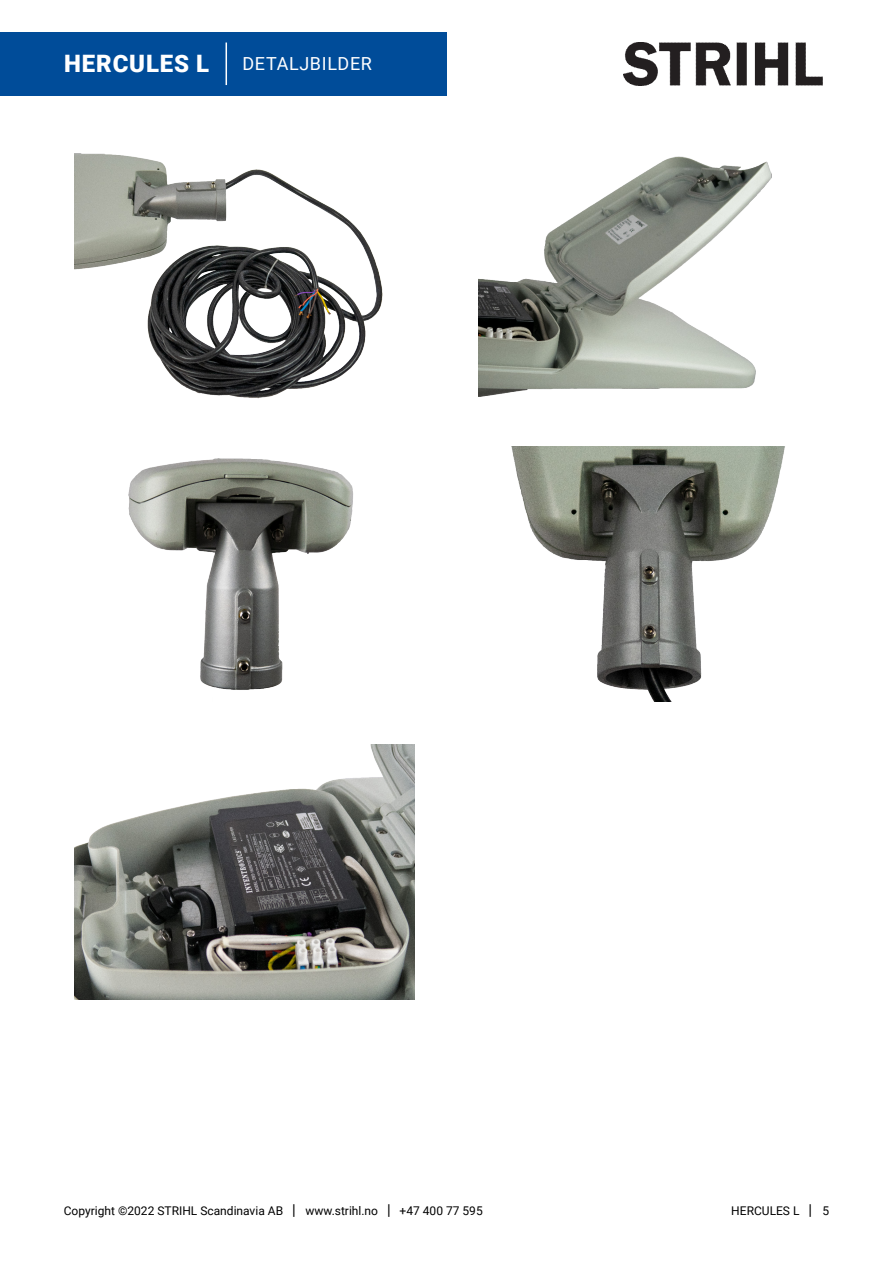
<style>
.page{position:relative;width:893px;height:1263px;background:#fff}
.page>*{position:absolute;margin:0;border:0;box-sizing:border-box;transform-origin:0 0}
.t1{font:900 24px "Roboto";letter-spacing:.035em;color:#fff}
.t2{font:18px "Roboto";letter-spacing:.035em;color:#fff}
.t3{font:12px "Roboto";color:#000001}
.s1{font-size:15px}
</style>
<div class="page">
<div style="left:0;top:32px;width:446px;height:64px;background:#004c99"></div>
<hr style="left:226px;top:43px;width:1px;height:42px;background:#fff">
<img style="left:624px;top:43px;width:198px;height:42px">
<img style="left:74px;top:153px;width:309px;height:246px">
<img style="left:478px;top:156px;width:294px;height:241px">
<img style="left:128px;top:458px;width:225px;height:232px">
<img style="left:511px;top:446px;width:274px;height:256px">
<img style="left:74px;top:744px;width:341px;height:255px">
<h1 class="t1" style="left:64px;top:47px;width:146px">HERCULES L</h1>
<h2 class="t2" style="left:243px;top:51px;width:131px">DETALJBILDER</h2>
<p class="t3" style="left:64px;top:1202px;width:420px">Copyright ©2022 STRIHL Scandinavia AB <span class="s1">|</span> www.strihl.no <span class="s1">|</span> +47 400 77 595</p>
<p class="t3" style="left:731px;top:1202px;width:99px">HERCULES L <span class="s1">|</span> 5</p>
</div>
